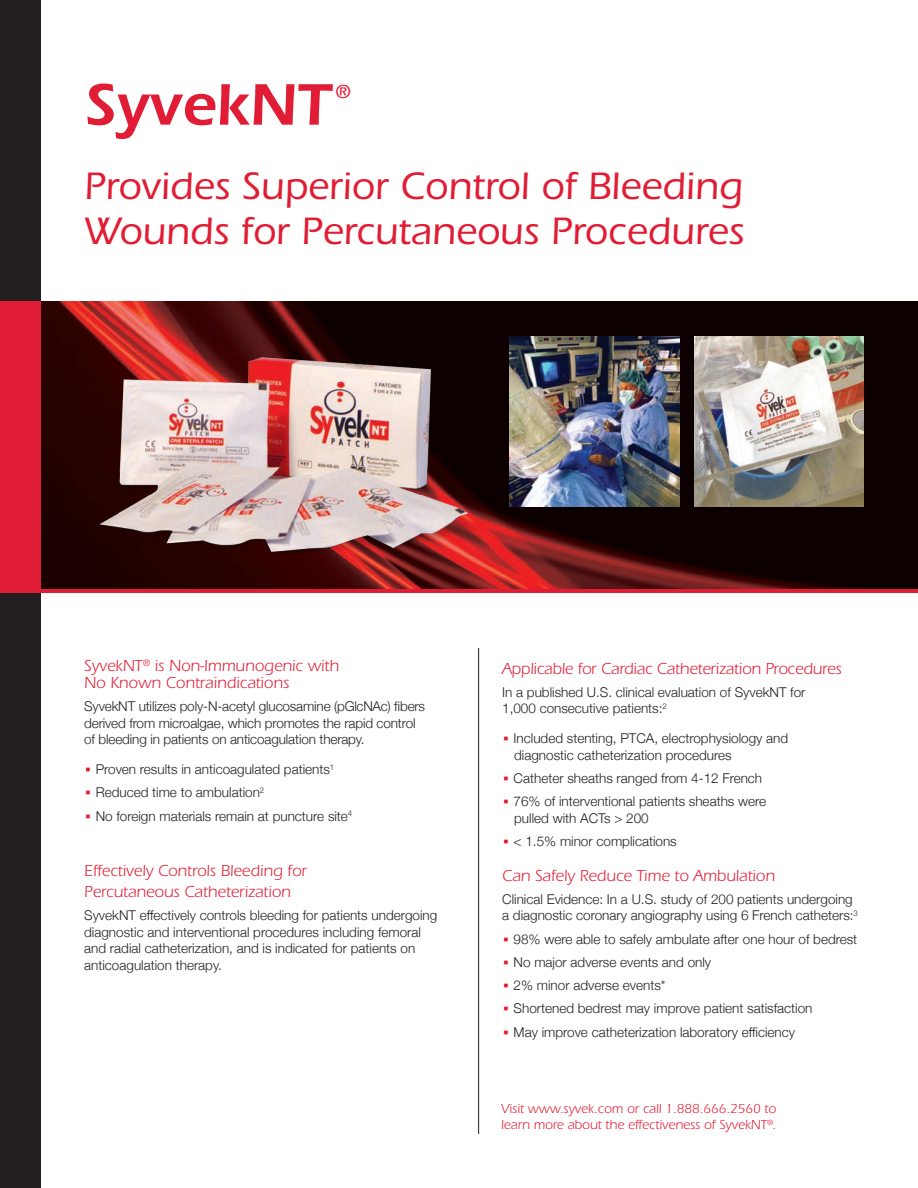
<style>
.page{position:relative;width:918px;height:1188px;background:#fff}
.page>*{position:absolute;margin:0;border:0;box-sizing:border-box;transform-origin:0 0}
.t1{font:600 60.6px "ITC Eras Std";color:#e11d35}
.t2{font:500 39.6px/44.7px "ITC Eras Std";color:#e11d35}
.t3{font:500 19.65px "ITC Eras Std";color:#e11d35}
.subhead{font:16.5px/16.5px "ITC Eras Std";color:#e11d35}
.t4{font:300 13.5px/16.5px "Helvetica Neue";color:#231f20}
.t5{font:13.5px/16.5px "ITC Eras Std";color:#e11d35}
.s1{font-family:"ITC Eras Std";font-weight:400;color:#e11d35}
</style>
<div class="page">
<hr style="left:478px;top:648px;width:1px;height:486px;background:#231f20">
<div style="left:0;top:0;width:40px;height:1188px;background:#231f20"></div>
<img style="left:533px;top:302px;width:385px;height:287px">
<div style="left:0;top:302px;width:40px;height:288px;background:#e11d35"></div>
<img style="left:533px;top:337px;width:146px;height:169px">
<img style="left:695px;top:337px;width:169px;height:169px">
<img style="left:40px;top:302px;width:493px;height:287px">
<hr style="left:0;top:589px;width:918px;height:4px;background:#e11d35">
<p class="t1" style="left:84px;top:70px;width:248px">SyvekNT</p>
<p class="t3" style="left:336px;top:81px;width:17px">®</p>
<p class="t2" style="left:84px;top:164px;width:661px">Provides Superior Control of Bleeding<br>Wounds for Percutaneous Procedures</p>
<p class="subhead" style="left:84px;top:658px;width:256px">SyvekNT<sup>®</sup> is Non-Immunogenic with<br>No Known Contraindications</p>
<p class="t4" style="left:84px;top:697px;width:342px">SyvekNT utilizes poly-N-acetyl glucosamine (pGlcNAc) fibers derived from microalgae, which promotes the rapid control of bleeding in patients on anticoagulation therapy.</p>
<p class="t4" style="left:84px;top:760px;width:252px"><span class="s1">•</span> Proven results in anticoagulated patients<sup>1</sup></p>
<p class="t4" style="left:84px;top:783px;width:182px"><span class="s1">•</span> Reduced time to ambulation<sup>2</sup></p>
<p class="t4" style="left:84px;top:807px;width:270px"><span class="s1">•</span> No foreign materials remain at puncture site<sup>4</sup></p>
<p class="subhead" style="left:84px;top:860px;width:224px;line-height:21px">Effectively Controls Bleeding for<br>Percutaneous Catheterization</p>
<p class="t4" style="left:84px;top:906px;width:355px">SyvekNT effectively controls bleeding for patients undergoing diagnostic and interventional procedures including femoral and radial catheterization, and is indicated for patients on anticoagulation therapy.</p>
<p class="subhead" style="left:502px;top:660px;width:341px">Applicable for Cardiac Catheterization Procedures</p>
<p class="t4" style="left:502px;top:683px;width:305px">In a published U.S. clinical evaluation of SyvekNT for<br>1,000 consecutive patients:<sup>2</sup></p>
<p class="t4" style="left:514px;top:729px;width:276px;text-indent:-12px"><span class="s1">•</span> Included stenting, PTCA, electrophysiology and diagnostic catheterization procedures</p>
<p class="t4" style="left:502px;top:769px;width:262px"><span class="s1">•</span> Catheter sheaths ranged from 4-12 French</p>
<p class="t4" style="left:514px;top:792px;width:253px;text-indent:-12px"><span class="s1">•</span> 76% of interventional patients sheaths were pulled with ACTs &gt; 200</p>
<p class="t4" style="left:502px;top:832px;width:176px"><span class="s1">•</span> &lt; 1.5% minor complications</p>
<p class="subhead" style="left:502px;top:867px;width:274px">Can Safely Reduce Time to Ambulation</p>
<p class="t4" style="left:502px;top:890px;width:357px">Clinical Evidence: In a U.S. study of 200 patients undergoing a diagnostic coronary angiography using 6 French catheters:<sup>3</sup></p>
<p class="t4" style="left:502px;top:930px;width:357px"><span class="s1">•</span> 98% were able to safely ambulate after one hour of bedrest</p>
<p class="t4" style="left:502px;top:953px;width:210px"><span class="s1">•</span> No major adverse events and only</p>
<p class="t4" style="left:502px;top:976px;width:165px"><span class="s1">•</span> 2% minor adverse events*</p>
<p class="t4" style="left:502px;top:999px;width:312px"><span class="s1">•</span> Shortened bedrest may improve patient satisfaction</p>
<p class="t4" style="left:502px;top:1023px;width:294px"><span class="s1">•</span> May improve catheterization laboratory efficiency</p>
<p class="t5" style="left:501px;top:1100px;width:277px">Visit www.syvek.com or call 1.888.666.2560 to learn more about the effectiveness of SyvekNT<sup>®</sup>.</p>
</div>
